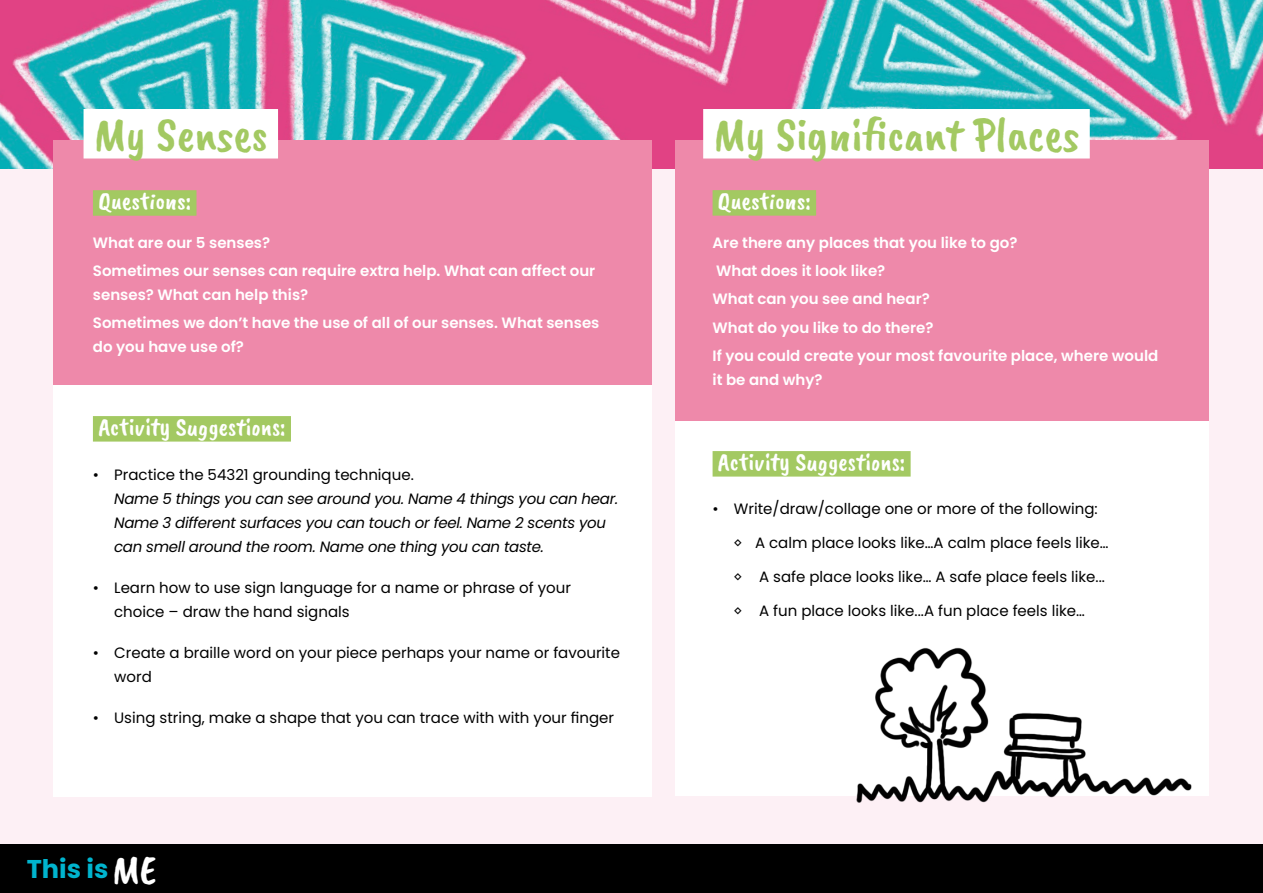
<style>
.page{position:relative;width:1263px;height:893px;background:#fdf0f5}
.page>*{position:absolute;margin:0;border:0;box-sizing:border-box;transform-origin:0 0}
.t1{font:48px "Caveat Brush";color:#a3c962}
.t2{font:700 25.65px "Poppins";color:#00b4ce}
.t3{font:25.5px "Caveat Brush";color:#fff}
.t4{font:15px/24px "Poppins";color:#000}
.t5{font:600 15px/28.2px "Poppins";color:#fff}
.t6{font:italic 15px/24px "Poppins";letter-spacing:-.02em;color:#000}
.s1{font-family:"Caveat Brush";font-weight:400;font-size:41.25px;color:#fff}
</style>
<div class="page">
<img style="left:0;top:0;width:1263px;height:168px">
<div style="left:53px;top:140px;width:599px;height:655px;background:#ee89aa"></div>
<div style="left:53px;top:385px;width:599px;height:411px;background:#fff"></div>
<div style="left:93px;top:190px;width:103px;height:26px;background:#a3c962"></div>
<div style="left:93px;top:416px;width:198px;height:26px;background:#a3c962"></div>
<div style="left:84px;top:109px;width:194px;height:50px;background:#fff"></div>
<div style="left:0;top:844px;width:1263px;height:49px;background:#000"></div>
<div style="left:675px;top:140px;width:534px;height:655px;background:#ee89aa"></div>
<div style="left:675px;top:421px;width:534px;height:374px;background:#fff"></div>
<div style="left:712px;top:190px;width:104px;height:26px;background:#a3c962"></div>
<div style="left:712px;top:451px;width:199px;height:26px;background:#a3c962"></div>
<div style="left:703px;top:109px;width:387px;height:50px;background:#fff"></div>
<img style="left:831px;top:647px;width:372px;height:156px">
<h1 class="t1" style="left:94px;top:107px;width:176px">My Senses</h1>
<h3 class="t3" style="left:98px;top:186px;width:94px">Questions:</h3>
<p class="t5" style="left:93px;top:229px;width:504px">What are our 5 senses?<br>Sometimes our senses can require extra help. What can affect our</p>
<p class="t5" style="left:93px;top:281px;width:508px">senses? What can help this?<br>Sometimes we don’t have the use of all of our senses. What senses</p>
<p class="t5" style="left:93px;top:333px;width:153px">do you have use of?</p>
<h3 class="t3" style="left:98px;top:412px;width:189px">Activity Suggestions:</h3>
<p class="t4" style="left:93px;top:463px;width:322px">• Practice the 54321 grounding technique.</p>
<p class="t6" style="left:114px;top:487px;width:505px">Name 5 things you can see around you. Name 4 things you can hear.<br>Name 3 different surfaces you can touch or feel. Name 2 scents you can smell around the room. Name one thing you can taste.</p>
<p class="t4" style="left:114px;top:576px;width:458px;text-indent:-21px">• Learn how to use sign language for a name or phrase of your choice – draw the hand signals</p>
<p class="t4" style="left:114px;top:641px;width:507px;text-indent:-21px">• Create a braille word on your piece perhaps your name or favourite word</p>
<p class="t4" style="left:93px;top:706px;width:523px">• Using string, make a shape that you can trace with with your finger</p>
<h2 class="t2" style="left:27px;top:854px;width:131px">This is<span class="s1">ME</span></h2>
<h1 class="t1" style="left:713px;top:107px;width:368px">My Significant Places</h1>
<h3 class="t3" style="left:718px;top:186px;width:94px">Questions:</h3>
<p class="t5" style="left:712px;top:228px;width:447px">Are there any places that you like to go?<br>What does it look like?<br>What can you see and hear?<br>What do you like to do there?<br>If you could create your most favourite place, where would</p>
<p class="t5" style="left:712px;top:365px;width:112px">it be and why?</p>
<h3 class="t3" style="left:718px;top:447px;width:189px">Activity Suggestions:</h3>
<p class="t4" style="left:712px;top:497px;width:387px">• Write/draw/collage one or more of the following:</p>
<p class="t4" style="left:734px;top:531px;width:376px">◊ A calm place looks like…A calm place feels like…</p>
<p class="t4" style="left:734px;top:565px;width:373px">◊ A safe place looks like… A safe place feels like...</p>
<p class="t4" style="left:734px;top:599px;width:353px">◊ A fun place looks like...A fun place feels like…</p>
</div>
